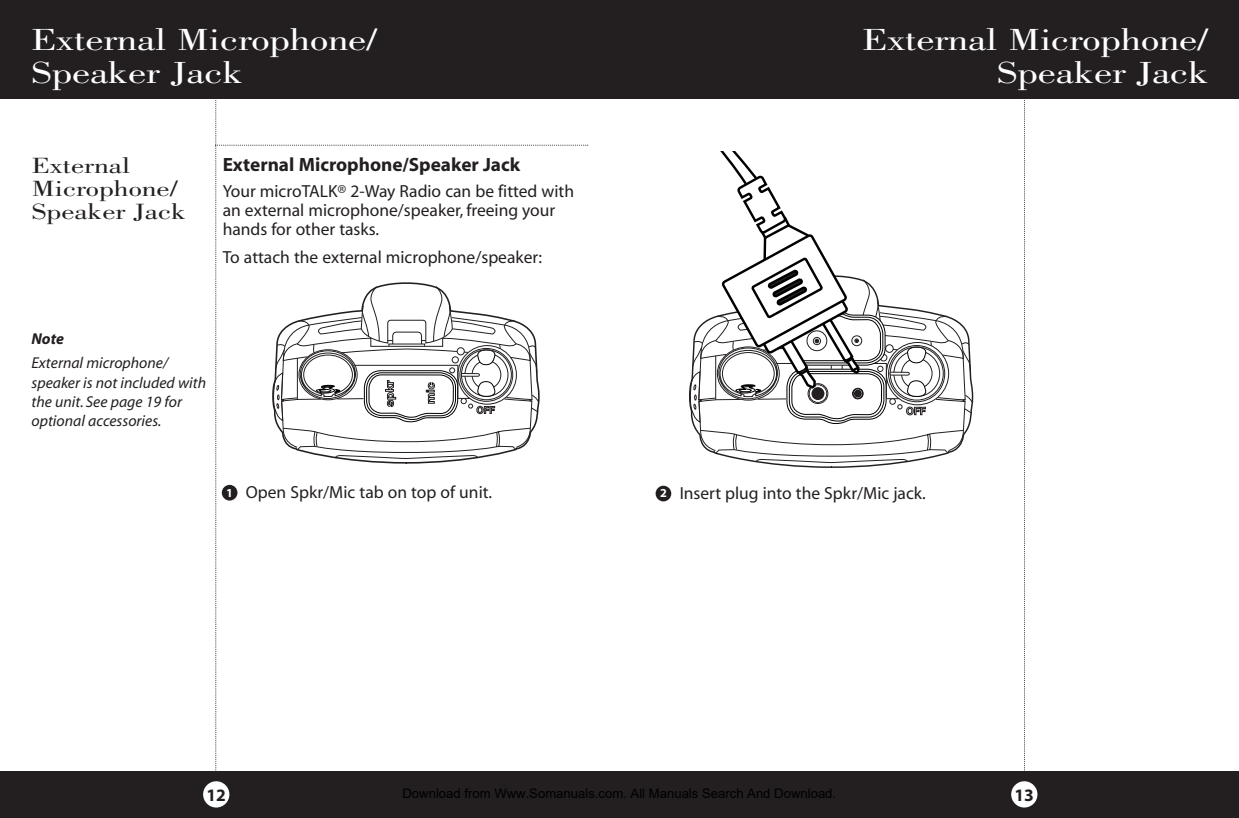
<style>
.page{position:relative;width:1239px;height:818px;background:#fff}
.page>*{position:absolute;margin:0;border:0;box-sizing:border-box;transform-origin:0 0}
.t1{font:31.5px/33.2px "Bodoni";letter-spacing:-.005em;color:#fff;text-align:right;scale:1.3 1}
.t2{font:22.75px/22.8px "Bodoni";color:#231f20;scale:1.3 1}
.t3{font:700 19.25px "Myriad";color:#231f20}
.t4{font:17.5px/19.2px "Myriad";color:#231f20}
.t5{font:700 17.5px "Myriad";color:#231f20}
.t6{font:italic 15.75px/19.2px "Myriad";color:#231f20}
.t7{font:italic 700 15.75px "Myriad";color:#231f20}
.t8{font:13.12px "Arial";color:#000}
.s1{font-weight:700;font-size:12.25px;color:#fff}
</style>
<div class="page">
<svg style="left:1024px;top:98px;width:1px;height:673px"></svg>
<div style="left:604px;top:0;width:635px;height:98px;background:#231f20"></div>
<div style="left:604px;top:771px;width:635px;height:46px;background:#231f20"></div>
<div style="left:1011px;top:781px;width:26px;height:26px;background:#fff;border-radius:50%"></div>
<div style="left:0;top:0;width:641px;height:98px;background:#231f20"></div>
<div style="left:0;top:771px;width:641px;height:46px;background:#231f20"></div>
<svg style="left:215px;top:98px;width:373px;height:688px"></svg>
<div style="left:203px;top:781px;width:26px;height:26px;background:#fff;border-radius:50%"></div>
<svg style="left:761px;top:392px;width:213px;height:76px"></svg>
<svg style="left:689px;top:151px;width:284px;height:312px"></svg>
<div style="left:222px;top:484px;width:15px;height:16px;background:#231f20;border-radius:50%"></div>
<div style="left:656px;top:485px;width:15px;height:16px;background:#231f20;border-radius:50%"></div>
<h1 class="t1" style="left:32px;top:26px;width:268px;text-align:left">External Microphone/<br>Speaker Jack</h1>
<h2 class="t2" style="left:32px;top:156px;width:120px">External<br>Microphone/<br>Speaker Jack</h2>
<p class="t3" style="left:223px;top:157px;width:299px">External Microphone/Speaker Jack</p>
<p class="t4" style="left:223px;top:182px;width:353px">Your microTALK® 2-Way Radio can be fitted with an external microphone/speaker, freeing your hands for other tasks.</p>
<p class="t4" style="left:223px;top:249px;width:321px">To attach the external microphone/speaker:</p>
<p class="t7" style="left:32px;top:332px;width:34px">Note</p>
<p class="t6" style="left:32px;top:354px;width:176px">External microphone/ speaker is not included with the unit. See page 19 for optional accessories.</p>
<h1 class="t1" style="left:863px;top:26px;width:268px">External Microphone/<br>Speaker Jack</h1>
<p class="t4" style="left:226px;top:484px;width:267px"><span class="s1">1</span> Open Spkr/Mic tab on top of unit.</p>
<p class="t4" style="left:660px;top:485px;width:267px"><span class="s1">2</span> Insert plug into the Spkr/Mic jack.</p>
<p class="t5" style="left:207px;top:787px;width:21px">12</p>
<p class="t8" style="left:402px;top:785px;width:435px">Download from Www.Somanuals.com. All Manuals Search And Download.</p>
<p class="t5" style="left:1015px;top:787px;width:21px">13</p>
</div>
